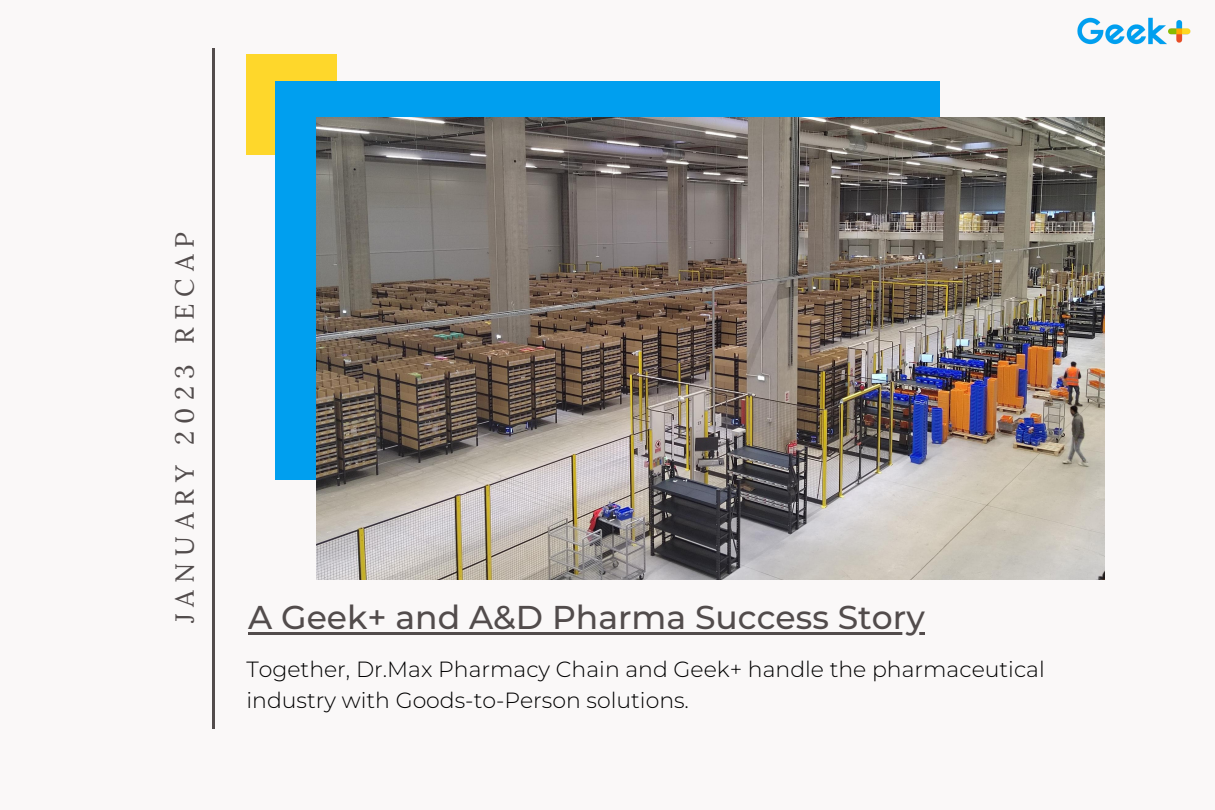
<style>
.page{position:relative;width:1215px;height:810px;background:#faf8f8}
.page>*{position:absolute;margin:0;border:0;box-sizing:border-box;transform-origin:0 0}
.t1{font:500 33px "Montserrat";color:#524c4c}
.t2{font:26.2px "Lora";letter-spacing:.27em;color:#524c4c}
.t3{font:300 22px/30.8px "Montserrat";color:#000}
</style>
<div class="page">
<hr style="left:212px;top:49px;width:3px;height:680px;background:#524c4c">
<img style="left:1077px;top:17px;width:114px;height:28px">
<hr style="left:248px;top:632px;width:677px;height:3px;background:#524c4c">
<div style="left:246px;top:54px;width:91px;height:100px;background:#fed72b"></div>
<div style="left:275px;top:81px;width:664px;height:399px;background:#009fef"></div>
<img style="left:317px;top:118px;width:787px;height:462px">
<p class="t2" style="left:168px;top:623px;width:393px;rotate:-90deg">JANUARY 2023 RECAP</p>
<h1 class="t1" style="left:248px;top:597px;width:678px">A Geek+ and A&amp;D Pharma Success Story</h1>
<p class="t3" style="left:246px;top:654px;width:800px">Together, Dr.Max Pharmacy Chain and Geek+ handle the pharmaceutical industry with Goods-to-Person solutions.</p>
</div>
